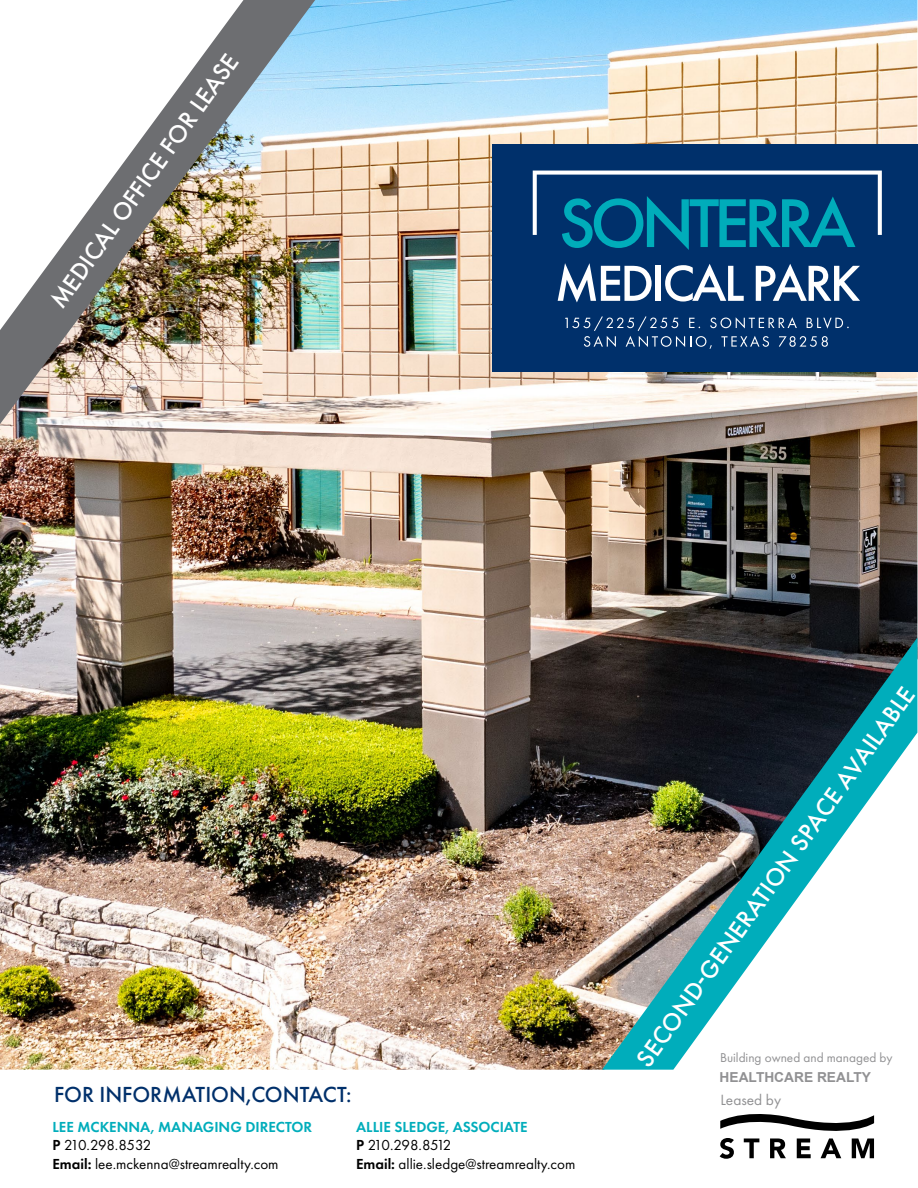
<style>
.page{position:relative;width:918px;height:1188px;background:#fff}
.page>*{position:absolute;margin:0;border:0;box-sizing:border-box;transform-origin:0 0}
.t1{font:500 25.5px "Futura PT";color:#fff}
.t2{font:500 22.65px "Futura PT";color:#00306b}
.t3{font:15.45px "Futura PT";color:#919193}
.t4{font:15.15px/18.5px "Futura PT";color:#000}
.t5{font:700 13.8px "Arial";color:#919193}
.t6{font:13.35px "Futura PT";color:#919193}
.s1{font-weight:600;color:#00adbb}
.s2{font-weight:600}
</style>
<div class="page">
<img style="left:0;top:0;width:917px;height:1070px">
<svg style="left:602px;top:638px;width:315px;height:432px"></svg>
<img style="left:0;top:0;width:315px;height:424px">
<svg style="left:720px;top:1114px;width:154px;height:45px"></svg>
<div style="left:492px;top:145px;width:426px;height:227px;background:#00306b"></div>
<svg style="left:558px;top:263px;width:94px;height:39px"></svg>
<div style="left:656px;top:266px;width:5px;height:35px;background:#fff"></div>
<svg style="left:665px;top:264px;width:79px;height:38px"></svg>
<svg style="left:756px;top:264px;width:104px;height:37px"></svg>
<svg style="left:565px;top:316px;width:284px;height:33px"></svg>
<svg style="left:533px;top:171px;width:349px;height:79px"></svg>
<h1 class="t1" style="left:42px;top:296px;width:307px;rotate:-54deg">MEDICAL OFFICE FOR LEASE</h1>
<h1 class="t1" style="left:628px;top:1054px;width:462px;rotate:-54deg">SECOND-GENERATION SPACE AVAILABLE</h1>
<p class="t6" style="left:720px;top:1050px;width:174px">Building owned and managed by</p>
<p class="t5" style="left:720px;top:1068px;width:153px">HEALTHCARE REALTY</p>
<h2 class="t2" style="left:54px;top:1080px;width:299px">FOR INFORMATION,CONTACT:</h2>
<p class="t3" style="left:720px;top:1090px;width:62px">Leased by</p>
<p class="t4" style="left:52px;top:1117px;width:261px"><span class="s1">LEE MCKENNA, MANAGING DIRECTOR<br></span><span class="s2">P</span> 210.298.8532<br><span class="s2">Email:</span> lee.mckenna@streamrealty.com</p>
<p class="t4" style="left:356px;top:1117px;width:221px"><span class="s1">ALLIE SLEDGE, ASSOCIATE<br></span><span class="s2">P</span> 210.298.8512<br><span class="s2">Email:</span> allie.sledge@streamrealty.com</p>
</div>
